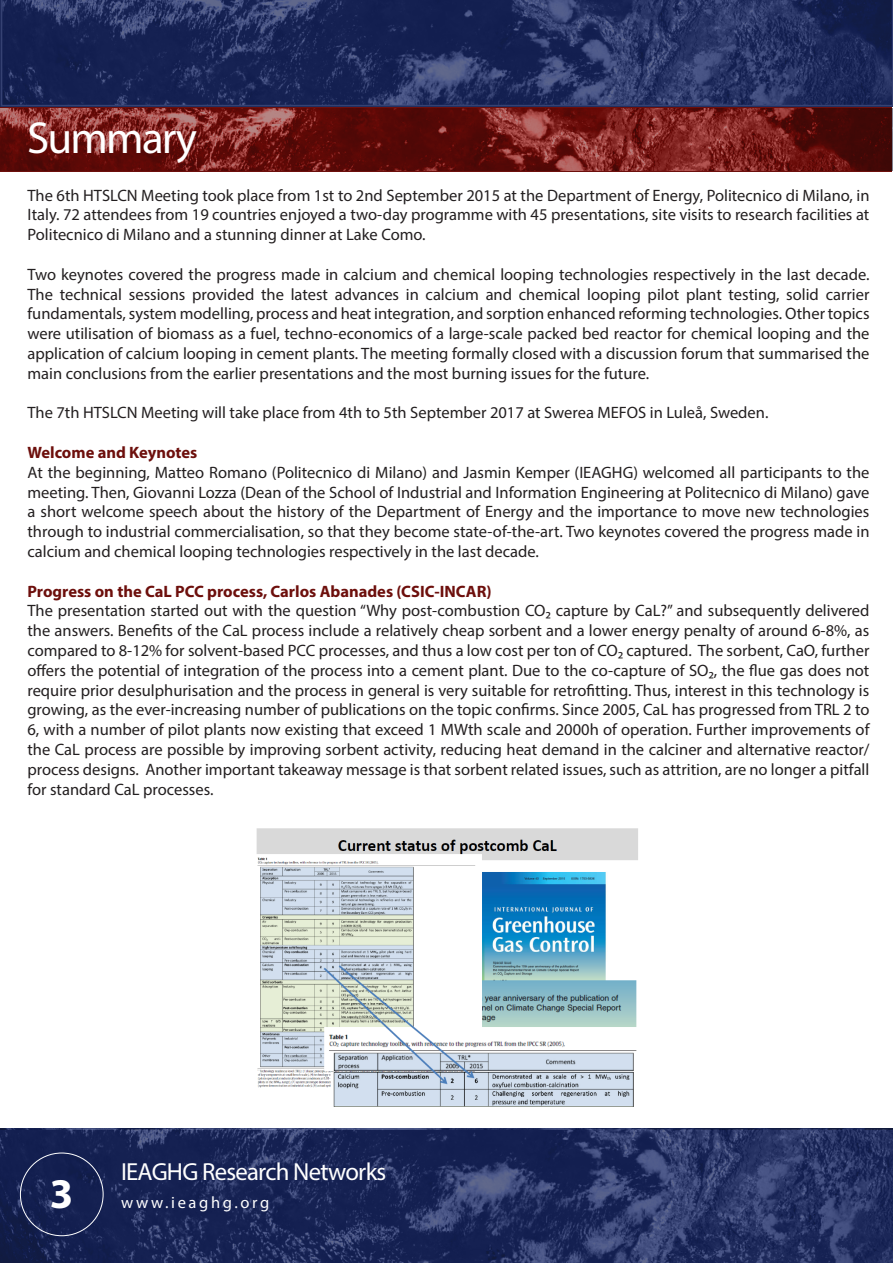
<style>
.page{position:relative;width:893px;height:1263px;background:#fff}
.page>*{position:absolute;margin:0;border:0;box-sizing:border-box;transform-origin:0 0}
.t1{font:45px "Myriad Pro";letter-spacing:-.04em;color:#fff}
.t2{font:700 42.45px "Myriad Pro";color:#fff}
.t3{font:24.75px "Myriad Pro";letter-spacing:-.03em;color:#fff}
.t4{font:16.5px/19.8px "Myriad Pro";color:#231f20;text-align:justify}
.t5{font:700 16.5px "Myriad Pro";color:#6d0f0c}
.t6{font:16.5px "Myriad Pro";letter-spacing:.16em;color:#fff}
</style>
<div class="page">
<img style="left:0;top:1130px;width:893px;height:133px">
<div style="left:0;top:104px;width:892px;height:67px;background:linear-gradient(to right,#222e5f,#222e5f)"></div>
<svg style="left:1px;top:0;width:892px;height:106px;background:#222d5e"></svg>
<hr style="left:0;top:1129px;width:893px;height:1px;background:#fcbe76">
<img style="left:256px;top:828px;width:382px;height:279px">
<img style="left:0;top:108px;width:893px;height:62px">
<p class="t1" style="left:27px;top:110px;width:171px">Summary</p>
<p class="t4" style="left:27px;top:185px;width:843px">The 6th HTSLCN Meeting took place from 1st to 2nd September 2015 at the Department of Energy, Politecnico di Milano, in Italy. 72 attendees from 19 countries enjoyed a two-day programme with 45 presentations, site visits to research facilities at Politecnico di Milano and a stunning dinner at Lake Como.</p>
<p class="t4" style="left:27px;top:264px;width:843px">Two keynotes covered the progress made in calcium and chemical looping technologies respectively in the last decade.<br>The technical sessions provided the latest advances in calcium and chemical looping pilot plant testing, solid carrier fundamentals, system modelling, process and heat integration, and sorption enhanced reforming technologies. Other topics were utilisation of biomass as a fuel, techno-economics of a large-scale packed bed reactor for chemical looping and the application of calcium looping in cement plants. The meeting formally closed with a discussion forum that summarised the main conclusions from the earlier presentations and the most burning issues for the future.</p>
<p class="t4" style="left:27px;top:403px;width:742px">The 7th HTSLCN Meeting will take place from 4th to 5th September 2017 at Swerea MEFOS in Luleå, Sweden.</p>
<p class="t5" style="left:27px;top:442px;width:171px">Welcome and Keynotes</p>
<p class="t4" style="left:27px;top:462px;width:843px">At the beginning, Matteo Romano (Politecnico di Milano) and Jasmin Kemper (IEAGHG) welcomed all participants to the meeting. Then, Giovanni Lozza (Dean of the School of Industrial and Information Engineering at Politecnico di Milano) gave a short welcome speech about the history of the Department of Energy and the importance to move new technologies through to industrial commercialisation, so that they become state-of-the-art. Two keynotes covered the progress made in calcium and chemical looping technologies respectively in the last decade.</p>
<p class="t5" style="left:27px;top:580px;width:466px">Progress on the CaL PCC process, Carlos Abanades (CSIC-INCAR)</p>
<p class="t4" style="left:27px;top:601px;width:843px">The presentation started out with the question “Why post-combustion CO₂ capture by CaL?” and subsequently delivered the answers. Benefits of the CaL process include a relatively cheap sorbent and a lower energy penalty of around 6-8%, as compared to 8-12% for solvent-based PCC processes, and thus a low cost per ton of CO₂ captured. The sorbent, CaO, further offers the potential of integration of the process into a cement plant. Due to the co-capture of SO₂, the flue gas does not require prior desulphurisation and the process in general is very suitable for retrofitting. Thus, interest in this technology is growing, as the ever-increasing number of publications on the topic confirms. Since 2005, CaL has progressed from TRL 2 to 6, with a number of pilot plants now existing that exceed 1 MWth scale and 2000h of operation. Further improvements of the CaL process are possible by improving sorbent activity, reducing heat demand in the calciner and alternative reactor/ process designs. Another important takeaway message is that sorbent related issues, such as attrition, are no longer a pitfall for standard CaL processes.</p>
<p class="t2" style="left:50px;top:1166px;width:25px">3</p>
<h3 class="t3" style="left:121px;top:1156px;width:267px">IEAGHG Research Networks</h3>
<p class="t6" style="left:121px;top:1192px;width:150px">www.ieaghg.org</p>
</div>
